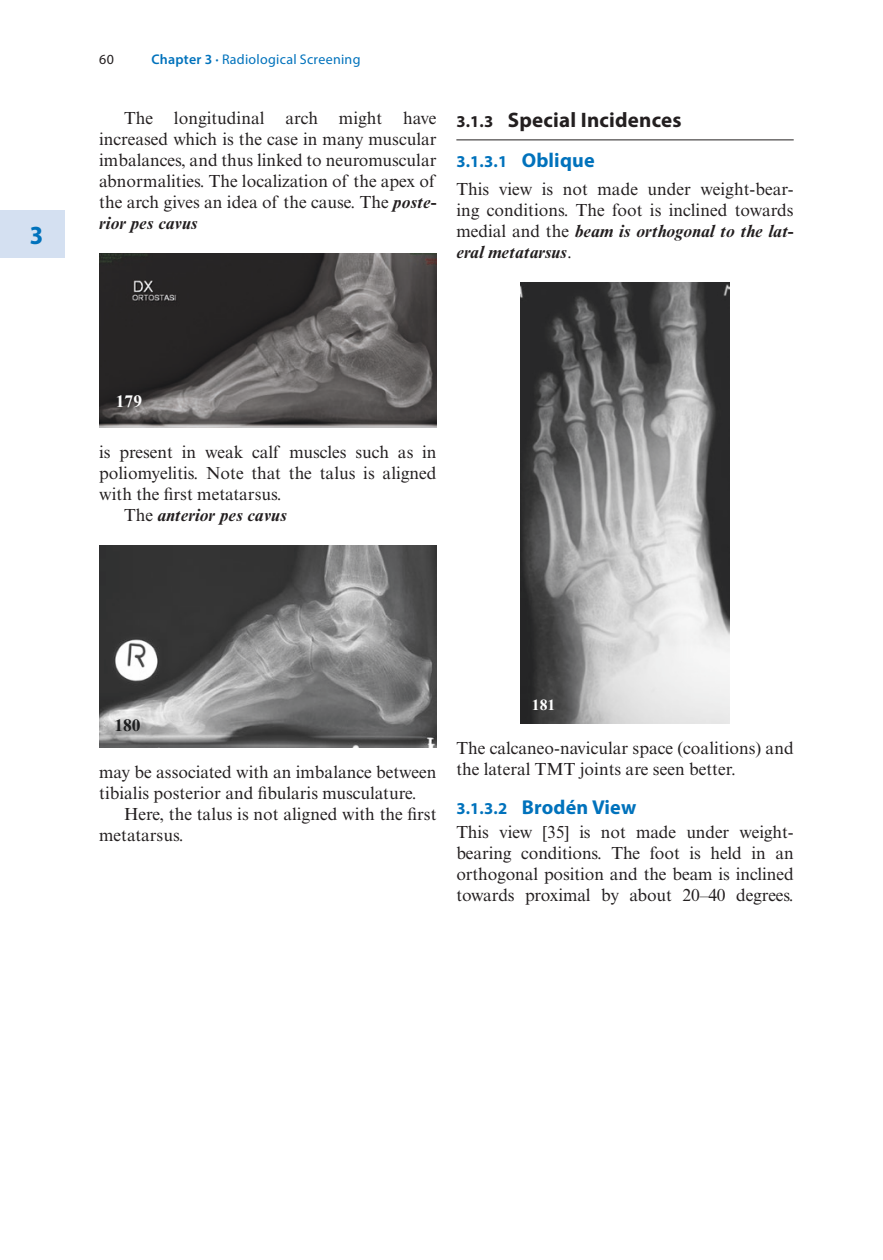
<style>
.page{position:relative;width:883px;height:1260px;background:#fff}
.page>*{position:absolute;margin:0;border:0;box-sizing:border-box;transform-origin:0 0}
.t1{font:700 semi-condensed 26.25px "Myriad Pro";color:#0072bc}
._2_hd{font:700 21px "Myriad Pro";letter-spacing:.01em;color:#231f20}
._3_hd{font:700 20.12px "Myriad Pro";letter-spacing:.01em;color:#0072bc}
.Text_flush{font:17.5px/21px "Times New Roman MT Std";color:#231f20;text-align:justify}
.Text{font:17.5px/21px "Times New Roman MT Std";color:#231f20;text-align:justify}
.Text-2{font:italic 700 17.5px "Times New Roman MT Std";color:#231f20}
.t2{font:17.5px "Times New Roman PS Bold MT16";color:#fff}
.t3{font:17.5px "Times New Roman PS Bold MT17";color:#1d1e1f}
._2_hd_3_hd{font:700 16.62px "Myriad Pro";color:#0072bc}
.t4{font:15.58px "Times New Roman PS Bold MT18";color:#fff}
.t5{font:14px "Myriad Pro";letter-spacing:.02em;color:#0072bc}
.t6{font:14px "Myriad Pro";color:#231f20}
.s1{font-weight:600}
.s2{font-weight:700;font-style:italic}
.s3{font-size:16.62px}
.s4{font-size:20.12px}
.s5{font-weight:400;font-style:normal}
</style>
<div class="page">
<div style="left:0;top:210px;width:64px;height:48px;background:#d4e0f1"></div>
<img style="left:99px;top:253px;width:338px;height:174px">
<img style="left:99px;top:545px;width:338px;height:202px">
<hr style="left:456px;top:139px;width:338px;height:1px;background:#231f20">
<img style="left:520px;top:283px;width:210px;height:440px">
<h1 class="t1" style="left:30px;top:218px;width:15px">3</h1>
<p class="t6" style="left:99px;top:51px;width:16px">60</p>
<p class="t5" style="left:151px;top:51px;width:211px"><span class="s1">Chapter 3 ·</span> Radiological Screening</p>
<p class="Text" style="left:99px;top:108px;width:339px;text-indent:25px">The longitudinal arch might have increased which is the case in many muscular imbalances, and thus linked to neuromuscular abnormalities. The localization of the apex of the arch gives an idea of the cause. The <span class="s2">poste&shy;rior pes cavus</span></p>
<h3 class="_2_hd" style="left:456px;top:106px;width:227px"><span class="s3">3.1.3</span> Special Incidences</h3>
<h4 class="_2_hd_3_hd" style="left:456px;top:151px;width:140px">3.1.3.1 <span class="s4">Oblique</span></h4>
<p class="Text_flush" style="left:456px;top:179px;width:339px">This view is not made under weight-bear&shy;ing conditions. The foot is inclined towards medial and the <span class="s2">beam is orthogonal to the lat&shy;eral metatarsus</span>.</p>
<p class="t2" style="left:116px;top:392px;width:28px">179</p>
<p class="Text_flush" style="left:99px;top:442px;width:339px">is present in weak calf muscles such as in poliomyelitis. Note that the talus is aligned with the first metatarsus.</p>
<p class="Text-2" style="left:124px;top:505px;width:164px"><span class="s5">The</span> anterior pes cavus</p>
<p class="t3" style="left:114px;top:716px;width:28px">180</p>
<p class="Text_flush" style="left:99px;top:762px;width:339px">may be associated with an imbalance between tibialis posterior and fibularis musculature.</p>
<p class="Text" style="left:99px;top:804px;width:339px;text-indent:25px">Here, the talus is not aligned with the first metatarsus.</p>
<p class="t4" style="left:532px;top:696px;width:25px">181</p>
<p class="Text_flush" style="left:456px;top:738px;width:339px">The calcaneo-navicular space (coalitions) and the lateral TMT joints are seen better.</p>
<h4 class="_3_hd" style="left:456px;top:794px;width:181px"><span class="s3">3.1.3.2</span> Brodén View</h4>
<p class="Text_flush" style="left:456px;top:822px;width:339px">This view [35] is not made under weight&shy;bearing conditions. The foot is held in an orthogonal position and the beam is inclined towards proximal by about 20–40 degrees.</p>
</div>
